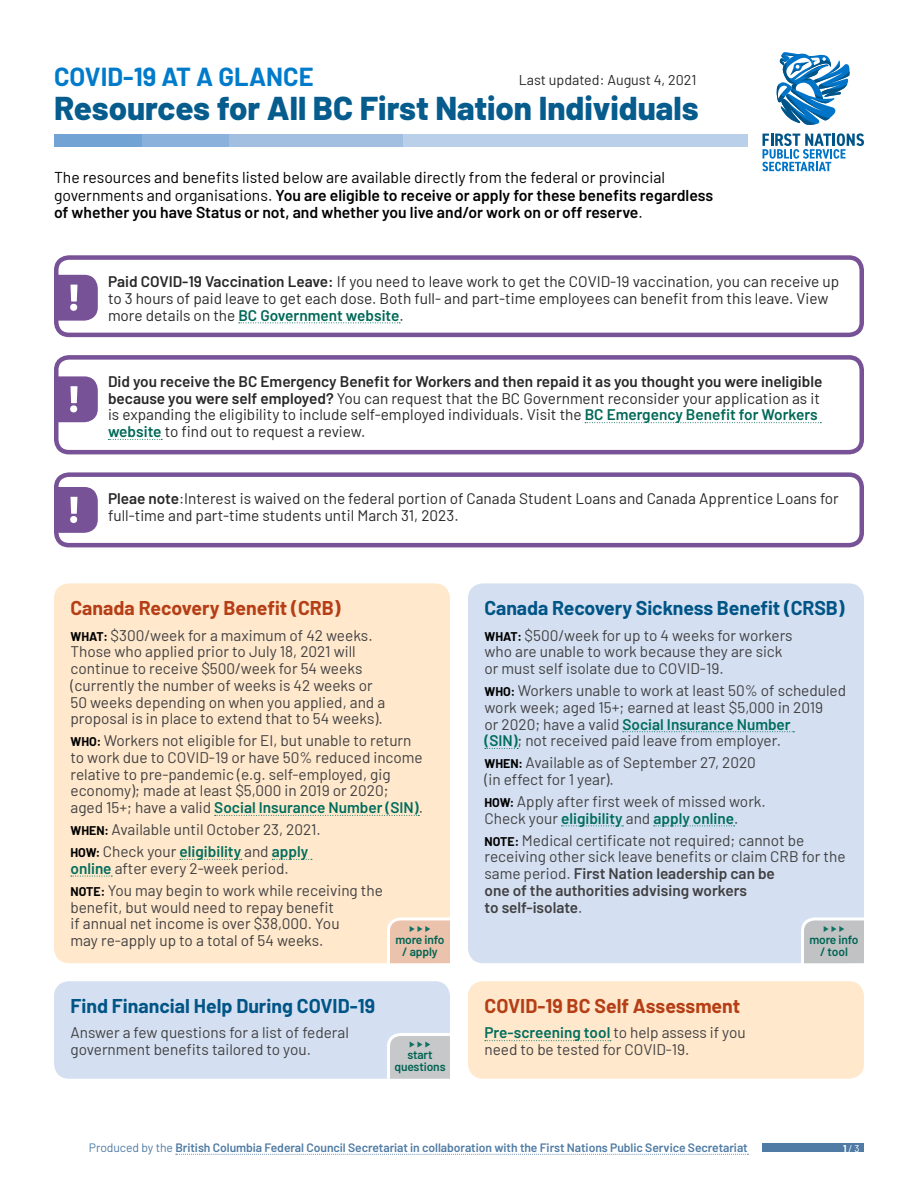
<style>
.page{position:relative;width:918px;height:1188px;background:#fff}
.page>*{position:absolute;margin:0;border:0;box-sizing:border-box;transform-origin:0 0}
.t1{font:800 33px "Barlow";color:#055c8d}
.t2{font:700 25.5px "Barlow";color:#007bcb}
.t3{font:700 19.5px "Barlow";letter-spacing:-.005em;color:#005586}
.t4{font:700 19.5px "Barlow";color:#b53e16}
.t5{font:600 15.75px/17.2px "Barlow";color:#000}
.t6{font:15.3px/16.8px "Barlow";color:#414042}
.t7{font:15.3px/16.8px "Barlow";color:#292829}
.t8{font:14.25px "Barlow";color:#292829}
.t9{font:600 12.15px "Barlow";letter-spacing:-.005em;color:#4f7ba4}
.t10{font:600 12px/12px "Barlow";letter-spacing:-.01em;color:#006352;text-align:center}
.t11{font:9.75px "Barlow";color:#fff}
.s1{font-weight:400}
.s2{font-weight:600}
.s3{font-weight:600;color:#006857}
.s4{font-weight:700;font-size:12.3px;color:#000}
.s5{font-weight:600;color:#006d5d}
.s6{font-weight:700}
</style>
<div class="page">
<div style="left:762px;top:1143px;width:102px;height:9px;background:#4f7ba4"></div>
<svg style="left:176px;top:1154px;width:572px;height:1px"></svg>
<svg style="left:239px;top:322px;width:161px;height:1px"></svg>
<div style="left:54px;top:255px;width:810px;height:82px;border:4px solid #775296;border-radius:13px"></div>
<svg style="left:54px;top:275px;width:44px;height:46px;background:#8766a2"></svg>
<svg style="left:762px;top:133px;width:102px;height:38px"></svg>
<svg style="left:777px;top:52px;width:73px;height:73px"></svg>
<div style="left:54px;top:134px;width:694px;height:12px;background:#bacfea"></div>
<div style="left:54px;top:134px;width:349px;height:12px;background:#a2bfe2"></div>
<div style="left:54px;top:134px;width:174px;height:12px;background:#89b1db"></div>
<div style="left:54px;top:134px;width:87px;height:12px;background:#71a4d5"></div>
<div style="left:54px;top:583px;width:396px;height:380px;background:#ffe8cb;border-radius:15px"></div>
<svg style="left:215px;top:815px;width:204px;height:1px"></svg>
<svg style="left:180px;top:859px;width:62px;height:1px"></svg>
<svg style="left:272px;top:859px;width:40px;height:1px"></svg>
<svg style="left:71px;top:876px;width:41px;height:1px"></svg>
<svg style="left:387px;top:917px;width:63px;height:46px;background:#eac7b4"></svg>
<div style="left:54px;top:981px;width:396px;height:98px;background:#d4e0f1;border-radius:15px"></div>
<svg style="left:387px;top:1033px;width:63px;height:46px;background:#caccce"></svg>
<div style="left:54px;top:472px;width:810px;height:75px;border:4px solid #775296;border-radius:13px"></div>
<svg style="left:54px;top:487px;width:44px;height:46px;background:#8666a2"></svg>
<div style="left:468px;top:981px;width:396px;height:98px;background:#ffe8cb;border-radius:15px"></div>
<svg style="left:485px;top:1040px;width:126px;height:1px"></svg>
<svg style="left:585px;top:422px;width:236px;height:1px"></svg>
<svg style="left:108px;top:439px;width:54px;height:1px"></svg>
<div style="left:54px;top:355px;width:810px;height:99px;border:4px solid #775296;border-radius:13px"></div>
<svg style="left:54px;top:376px;width:44px;height:46px;background:#8766a2"></svg>
<div style="left:468px;top:583px;width:396px;height:380px;background:#d4e0f1;border-radius:15px"></div>
<svg style="left:623px;top:731px;width:171px;height:1px"></svg>
<svg style="left:485px;top:748px;width:33px;height:1px"></svg>
<svg style="left:561px;top:826px;width:62px;height:1px"></svg>
<svg style="left:654px;top:826px;width:81px;height:1px"></svg>
<svg style="left:801px;top:917px;width:63px;height:46px;background:#c4c7c9"></svg>
<h2 class="t2" style="left:54px;top:57px;width:261px">COVID-19 AT A GLANCE</h2>
<h1 class="t1" style="left:54px;top:84px;width:646px">Resources for All BC First Nation Individuals</h1>
<p class="t8" style="left:519px;top:70px;width:179px">Last updated: August 4, 2021</p>
<p class="t5" style="left:54px;top:168px;width:661px"><span class="s1">The resources and benefits listed below are available directly from the federal or provincial governments and organisations.</span> You are eligible to receive or apply for these benefits regardless of whether you have Status or not, and whether you live and/or work on or off reserve<span class="s1">.</span></p>
<p class="t7" style="left:108px;top:272px;width:733px"><span class="s2">Paid COVID-19 Vaccination Leave:</span> If you need to leave work to get the COVID-19 vaccination, you can receive up to 3 hours of paid leave to get each dose. Both full- and part-time employees can benefit from this leave. View more details on the <span class="s3">BC Government website</span>.</p>
<p class="t7" style="left:108px;top:372px;width:716px"><span class="s2">Did you receive the BC Emergency Benefit for Workers and then repaid it as you thought you were ineligible because you were self employed?</span> You can request that the BC Government reconsider your application as it is expanding the eligibility to include self-employed individuals. Visit the <span class="s3">BC Emergency Benefit for Workers website</span> to find out to request a review.</p>
<p class="t7" style="left:108px;top:489px;width:732px"><span class="s2">Pleae note</span>:Interest is waived on the federal portion of Canada Student Loans and Canada Apprentice Loans for full-time and part-time students until March 31, 2023.</p>
<p class="t4" style="left:70px;top:593px;width:272px">Canada Recovery Benefit (CRB)</p>
<p class="t6" style="left:70px;top:626px;width:316px"><span class="s4">WHAT:</span> $300/week for a maximum of 42 weeks.<br>Those who applied prior to July 18, 2021 will continue to receive $500/week for 54 weeks (currently the number of weeks is 42 weeks or 50 weeks depending on when you applied, and a proposal is in place to extend that to 54 weeks).</p>
<p class="t6" style="left:70px;top:731px;width:354px"><span class="s4">WHO:</span> Workers not eligible for EI, but unable to return to work due to COVID-19 or have 50% reduced income relative to pre-pandemic (e.g. self-employed, gig economy); made at least $5,000 in 2019 or 2020; aged 15+; have a valid <span class="s5">Social Insurance Number (SIN)</span>.</p>
<p class="t6" style="left:70px;top:817px;width:252px;line-height:21.9px"><span class="s4">WHEN:</span> Available until October 23, 2021.<br><span class="s4">HOW:</span> Check your <span class="s5">eligibility</span> and <span class="s5">apply</span></p>
<p class="t6" style="left:70px;top:856px;width:314px;line-height:21.9px"><span class="s5">online</span> after every 2-week period.<br><span class="s4">NOTE:</span> You may begin to work while receiving the</p>
<p class="t6" style="left:71px;top:897px;width:271px">benefit, but would need to repay benefit if annual net income is over $38,000. You may re-apply up to a total of 54 weeks.</p>
<p class="t10" style="left:395px;top:932px;width:51px">more info / apply</p>
<p class="t3" style="left:70px;top:991px;width:306px">Find Financial Help During COVID-19</p>
<p class="t6" style="left:70px;top:1023px;width:280px">Answer a few questions for a list of federal government benefits tailored to you.</p>
<p class="t10" style="left:394px;top:1048px;width:53px">start questions</p>
<p class="t3" style="left:484px;top:593px;width:362px">Canada Recovery Sickness Benefit (CRSB)</p>
<p class="t6" style="left:484px;top:626px;width:310px"><span class="s4">WHAT:</span> $500/week for up to 4 weeks for workers who are unable to work because they are sick or must self isolate due to COVID-19.</p>
<p class="t6" style="left:484px;top:681px;width:363px"><span class="s4">WHO:</span> Workers unable to work at least 50% of scheduled work week; aged 15+; earned at least $5,000 in 2019<br>or 2020; have a valid <span class="s5">Social Insurance Number<br>(SIN)</span>; not received paid leave from employer.</p>
<p class="t6" style="left:484px;top:753px;width:273px"><span class="s4">WHEN:</span> Available as of September 27, 2020 (in effect for 1 year).</p>
<p class="t6" style="left:484px;top:792px;width:283px"><span class="s4">HOW:</span> Apply after first week of missed work.<br>Check your <span class="s5">eligibility</span> and <span class="s5">apply online</span>.</p>
<p class="t6" style="left:484px;top:831px;width:363px"><span class="s4">NOTE:</span> Medical certificate not required; cannot be receiving other sick leave benefits or claim CRB for the same period. <span class="s2">First Nation leadership can be<br>one of the authorities advising workers<br>to self-isolate</span>.</p>
<p class="t10" style="left:809px;top:932px;width:51px">more info / tool</p>
<p class="t4" style="left:484px;top:991px;width:257px">COVID-19 BC Self Assessment</p>
<p class="t6" style="left:484px;top:1023px;width:263px"><span class="s5">Pre-screening tool</span> to help assess if you need to be tested for COVID-19.</p>
<p class="t9" style="left:89px;top:1139px;width:660px"><span class="s1">Produced by the</span> British Columbia Federal Council Secretariat in collaboration with the First Nations Public Service Secretariat</p>
<p class="t11" style="left:843px;top:1141px;width:18px"><span class="s6">1</span> / 3</p>
</div>
